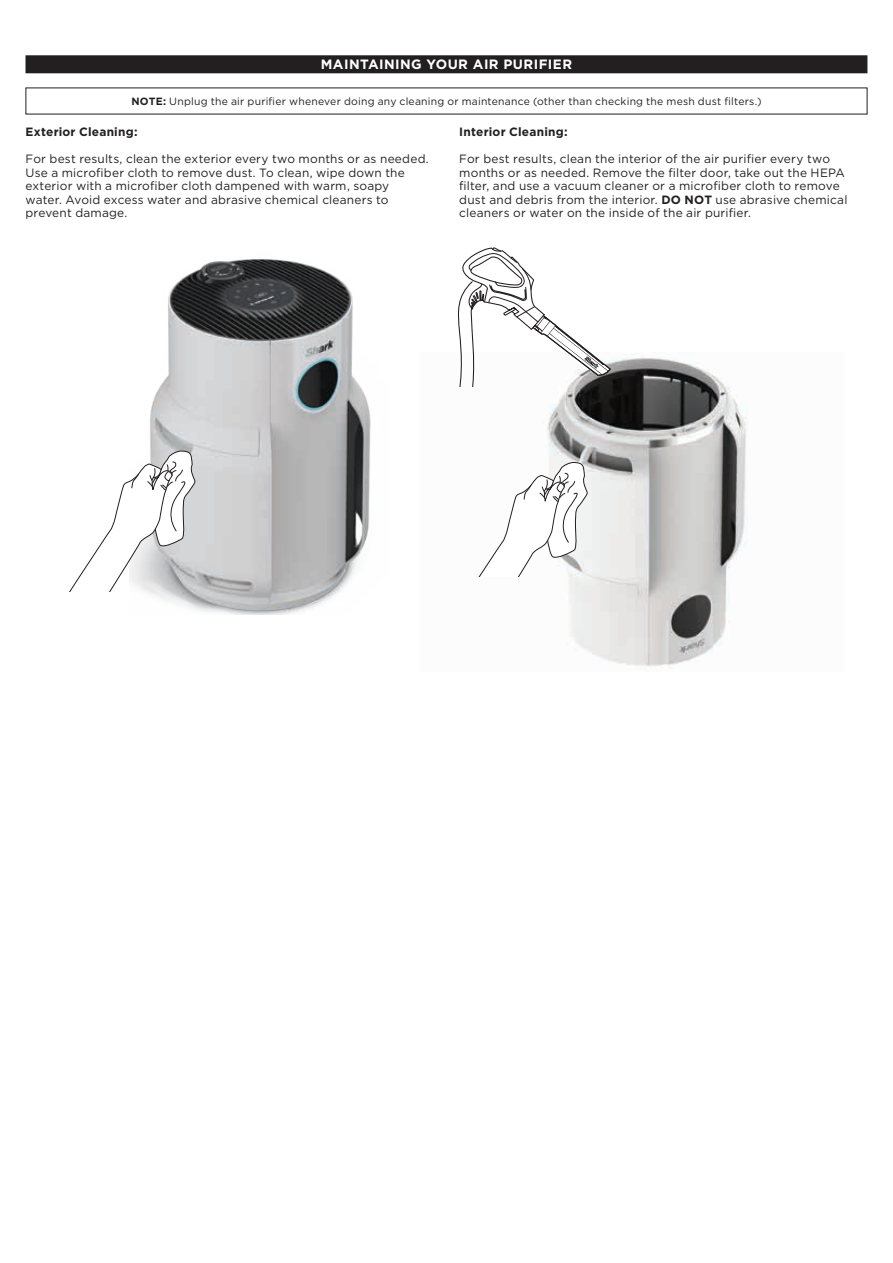
<style>
.page{position:relative;width:893px;height:1263px;background:#fff}
.page>*{position:absolute;margin:0;border:0;box-sizing:border-box;transform-origin:0 0}
.t1{font:700 13.5px "Gotham";letter-spacing:.03em;color:#fff}
.t2{font:12px/13.5px "Gotham";letter-spacing:.015em;color:#231f20}
.t3{font:700 12px "Gotham";letter-spacing:.02em;color:#231f20}
.t4{font:10.5px "Gotham";letter-spacing:.02em;color:#231f20}
.s1{font-weight:700}
</style>
<div class="page">
<img style="left:547px;top:353px;width:201px;height:316px">
<img style="left:146px;top:259px;width:225px;height:356px">
<div style="left:26px;top:55px;width:841px;height:18px;background:#231f20"></div>
<svg style="left:457px;top:247px;width:154px;height:140px"></svg>
<svg style="left:69px;top:451px;width:126px;height:140px"></svg>
<svg style="left:478px;top:462px;width:110px;height:115px"></svg>
<p class="t1" style="left:321px;top:55px;width:253px">MAINTAINING YOUR AIR PURIFIER</p>
<p class="t4" style="left:131px;top:95px;width:632px"><span class="s1">NOTE:</span> Unplug the air purifier whenever doing any cleaning or maintenance (other than checking the mesh dust filters.)</p>
<p class="t3" style="left:26px;top:124px;width:114px">Exterior Cleaning:</p>
<p class="t2" style="left:26px;top:152px;width:405px">For best results, clean the exterior every two months or as needed.<br>Use a microfiber cloth to remove dust. To clean, wipe down the exterior with a microfiber cloth dampened with warm, soapy<br>water. Avoid excess water and abrasive chemical cleaners to prevent damage.</p>
<p class="t3" style="left:459px;top:124px;width:110px">Interior Cleaning:</p>
<p class="t2" style="left:459px;top:152px;width:390px">For best results, clean the interior of the air purifier every two months or as needed. Remove the filter door, take out the HEPA filter, and use a vacuum cleaner or a microfiber cloth to remove dust and debris from the interior. <span class="s1">DO NOT</span> use abrasive chemical cleaners or water on the inside of the air purifier.</p>
</div>
